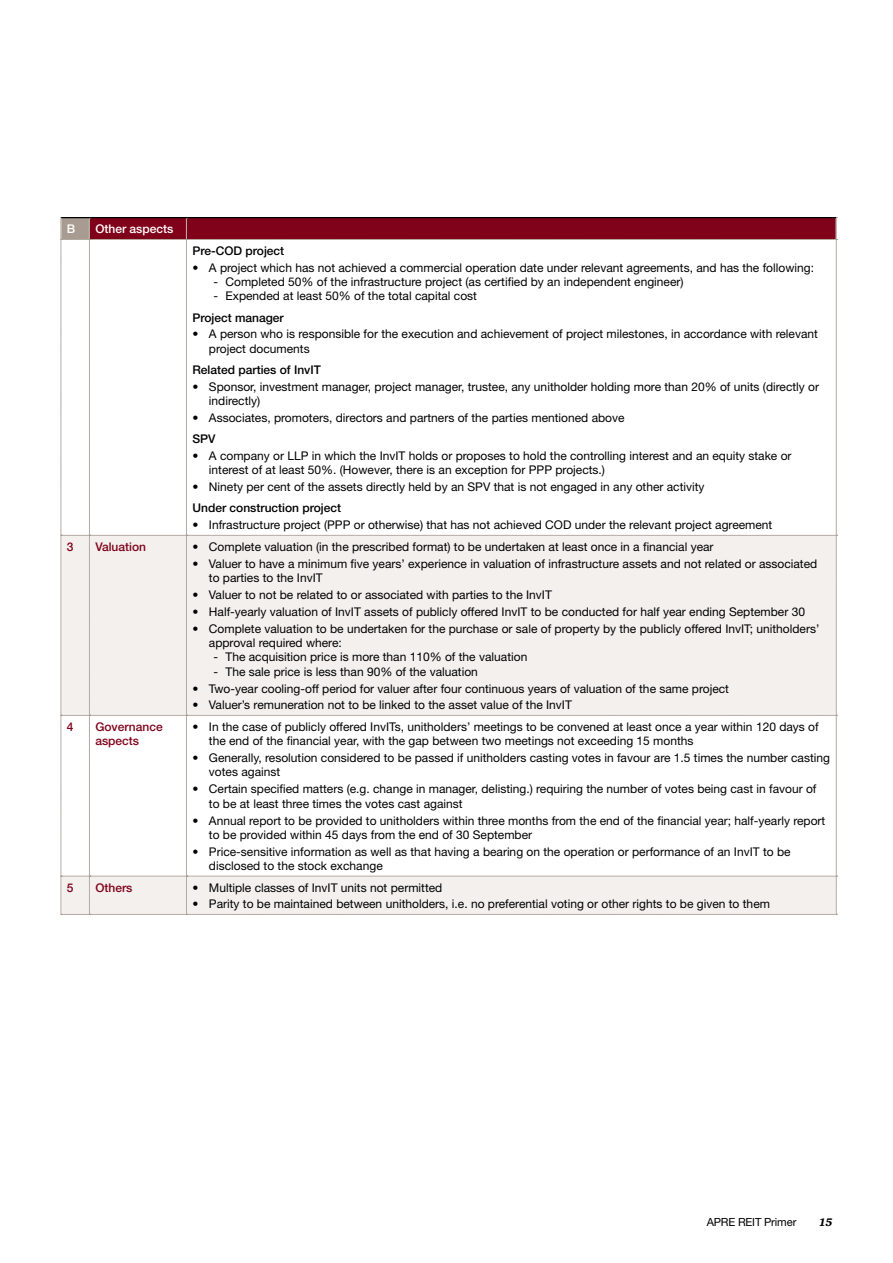
<style>
.page{position:relative;width:893px;height:1263px;background:#fff}
.page>*{position:absolute;margin:0;border:0;box-sizing:border-box;transform-origin:0 0}
.t1{font:12px/14.4px "Helvetica Neue";color:#000}
.t2{font:500 12px "Helvetica Neue";color:#000}
.t3{font:500 12px/14.4px "Helvetica Neue";color:#80021a}
.t4{font:500 12px "Helvetica Neue";color:#fff}
.t5{font:11.25px "Helvetica Neue";letter-spacing:-.01em;color:#000}
.t6{font:italic 900 11.25px "ITC Charter Com";color:#000}
</style>
<div class="page">
<svg style="left:61px;top:217px;width:776px;height:698px"></svg>
<p class="t4" style="left:67px;top:222px;width:10px">B</p>
<p class="t4" style="left:95px;top:222px;width:80px">Other aspects</p>
<p class="t2" style="left:192px;top:243px;width:93px">Pre-COD project</p>
<p class="t1" style="left:192px;top:260px;width:623px">• A project which has not achieved a commercial operation date under relevant agreements, and has the following:</p>
<p class="t1" style="left:213px;top:274px;width:472px">- Completed 50% of the infrastructure project (as certified by an independent engineer)</p>
<p class="t1" style="left:213px;top:289px;width:265px">- Expended at least 50% of the total capital cost</p>
<p class="t2" style="left:192px;top:310px;width:93px">Project manager</p>
<p class="t1" style="left:209px;top:327px;width:610px;text-indent:-16px">• A person who is responsible for the execution and achievement of project milestones, in accordance with relevant project documents</p>
<p class="t2" style="left:192px;top:363px;width:130px">Related parties of InvIT</p>
<p class="t1" style="left:209px;top:379px;width:612px;text-indent:-16px">• Sponsor, investment manager, project manager, trustee, any unitholder holding more than 20% of units (directly or indirectly)</p>
<p class="t1" style="left:192px;top:410px;width:434px">• Associates, promoters, directors and partners of the parties mentioned above</p>
<p class="t2" style="left:192px;top:432px;width:25px">SPV</p>
<p class="t1" style="left:209px;top:448px;width:584px;text-indent:-16px">• A company or LLP in which the InvIT holds or proposes to hold the controlling interest and an equity stake or interest of at least 50%. (However, there is an exception for PPP projects.)</p>
<p class="t1" style="left:192px;top:480px;width:514px">• Ninety per cent of the assets directly held by an SPV that is not engaged in any other activity</p>
<p class="t2" style="left:192px;top:501px;width:150px">Under construction project</p>
<p class="t1" style="left:192px;top:518px;width:581px">• Infrastructure project (PPP or otherwise) that has not achieved COD under the relevant project agreement</p>
<p class="t3" style="left:67px;top:539px;width:8px">3</p>
<p class="t3" style="left:95px;top:539px;width:52px">Valuation</p>
<p class="t1" style="left:192px;top:539px;width:523px">• Complete valuation (in the prescribed format) to be undertaken at least once in a financial year</p>
<p class="t1" style="left:209px;top:556px;width:610px;text-indent:-16px">• Valuer to have a minimum five years’ experience in valuation of infrastructure assets and not related or associated to parties to the InvIT</p>
<p class="t1" style="left:192px;top:587px;width:361px">• Valuer to not be related to or associated with parties to the InvIT</p>
<p class="t1" style="left:192px;top:604px;width:614px">• Half-yearly valuation of InvIT assets of publicly offered InvIT to be conducted for half year ending September 30</p>
<p class="t1" style="left:209px;top:621px;width:612px;text-indent:-16px">• Complete valuation to be undertaken for the purchase or sale of property by the publicly offered InvIT; unitholders’ approval required where:</p>
<p class="t1" style="left:213px;top:650px;width:315px">- The acquisition price is more than 110% of the valuation</p>
<p class="t1" style="left:213px;top:664px;width:266px">- The sale price is less than 90% of the valuation</p>
<p class="t1" style="left:192px;top:681px;width:538px">• Two-year cooling-off period for valuer after four continuous years of valuation of the same project</p>
<p class="t1" style="left:192px;top:698px;width:381px">• Valuer’s remuneration not to be linked to the asset value of the InvIT</p>
<p class="t3" style="left:67px;top:719px;width:8px">4</p>
<p class="t3" style="left:95px;top:719px;width:69px">Governance aspects</p>
<p class="t1" style="left:209px;top:719px;width:611px;text-indent:-16px">• In the case of publicly offered InvITs, unitholders’ meetings to be convened at least once a year within 120 days of the end of the financial year, with the gap between two meetings not exceeding 15 months</p>
<p class="t1" style="left:209px;top:750px;width:623px;text-indent:-16px">• Generally, resolution considered to be passed if unitholders casting votes in favour are 1.5 times the number casting votes against</p>
<p class="t1" style="left:209px;top:782px;width:609px;text-indent:-16px">• Certain specified matters (e.g. change in manager, delisting.) requiring the number of votes being cast in favour of to be at least three times the votes cast against</p>
<p class="t1" style="left:209px;top:813px;width:618px;text-indent:-16px">• Annual report to be provided to unitholders within three months from the end of the financial year; half-yearly report to be provided within 45 days from the end of 30 September</p>
<p class="t1" style="left:209px;top:844px;width:583px;text-indent:-16px">• Price-sensitive information as well as that having a bearing on the operation or performance of an InvIT to be disclosed to the stock exchange</p>
<p class="t3" style="left:67px;top:880px;width:8px">5</p>
<p class="t3" style="left:95px;top:880px;width:39px">Others</p>
<p class="t1" style="left:192px;top:880px;width:251px">• Multiple classes of InvIT units not permitted</p>
<p class="t1" style="left:192px;top:897px;width:579px">• Parity to be maintained between unitholders, i.e. no preferential voting or other rights to be given to them</p>
<p class="t5" style="left:707px;top:1215px;width:91px">APRE REIT Primer</p>
<p class="t6" style="left:819px;top:1215px;width:15px">15</p>
</div>
